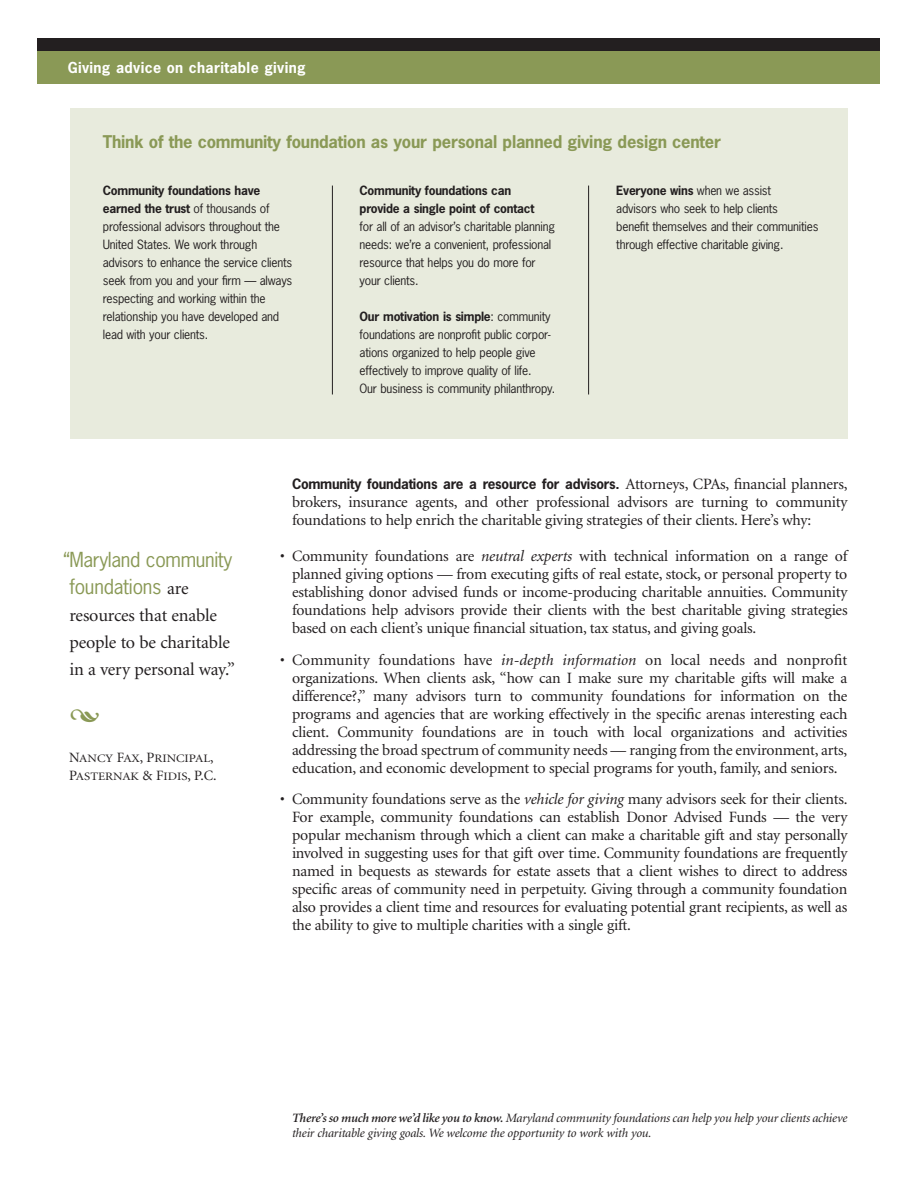
<style>
.page{position:relative;width:918px;height:1188px;background:#fff}
.page>*{position:absolute;margin:0;border:0;box-sizing:border-box;transform-origin:0 0}
.t1{font:19.5px/27px "News Gothic";letter-spacing:-.015em;color:#8a9956}
.t2{font:18px/27px "Minion";letter-spacing:-.01em;color:#231f20}
.t3{font:700 16.5px "News Gothic";letter-spacing:-.015em;color:#8a9956}
.t4{font:15.75px/18px "Minion";letter-spacing:-.015em;color:#231f20;text-align:justify}
.t5{font:700 14.25px "News Gothic";letter-spacing:.025em;color:#fff}
.t6{font:700 13.5px "News Gothic";letter-spacing:-.02em;color:#231f20}
.t7{font:italic 12.75px/15px "Minion";letter-spacing:-.015em;color:#231f20}
.t8{font:12px/18px "News Gothic";letter-spacing:-.015em;color:#231f20}
.t9{font:700 12px/18px "News Gothic";letter-spacing:-.02em;color:#231f20}
.t10{font:11.4px/18px "Minion";color:#231f20;scale:1.13 1}
.s1{font-weight:700}
.s2{font-family:"Minion";font-size:18px;color:#231f20}
.s3{font-size:14.25px}
.s4{font-family:"Minion";font-weight:400;font-size:15.75px}
.s5{font-style:italic}
.s6{font-weight:600}
</style>
<div class="page">
<div style="left:38px;top:38px;width:842px;height:14px;background:#231f20"></div>
<div style="left:38px;top:52px;width:842px;height:32px;background:#8a9956"></div>
<div style="left:70px;top:109px;width:778px;height:330px;background:#e8ebdd"></div>
<hr style="left:332px;top:186px;width:1px;height:209px;background:#231f20">
<hr style="left:588px;top:186px;width:1px;height:209px;background:#231f20">
<p class="t5" style="left:68px;top:62px;width:239px">Giving advice on charitable giving</p>
<p class="t3" style="left:103px;top:135px;width:620px">Think of the community foundation as your personal planned giving design center</p>
<p class="t8" style="left:103px;top:182px;width:191px"><span class="s1">Community foundations have earned the trust</span> of thousands of professional advisors throughout the United States. We work through advisors to enhance the service clients seek from you and your firm — always respecting and working within the relationship you have developed and lead with your clients.</p>
<p class="t9" style="left:360px;top:182px;width:176px">Community foundations can provide a single point of contact</p>
<p class="t8" style="left:616px;top:182px;width:204px"><span class="s1">Everyone wins</span> when we assist<br>advisors who seek to help clients<br>benefit themselves and their communities through effective charitable giving.</p>
<p class="t8" style="left:360px;top:218px;width:197px">for all of an advisor’s charitable planning needs: we’re a convenient, professional resource that helps you do more for your clients.</p>
<p class="t8" style="left:360px;top:308px;width:197px"><span class="s1">Our motivation is simple</span>: community foundations are nonprofit public corpor&shy;ations organized to help people give effectively to improve quality of life.<br>Our business is community philanthropy.</p>
<p class="t1" style="left:69px;top:548px;width:164px;text-indent:-6px">“Maryland community foundations <span class="s2">are</span></p>
<p class="t2" style="left:69px;top:603px;width:167px">resources that enable people to be charitable in a very personal way.”</p>
<p class="t10" style="left:69px;top:750px;width:132px"><span class="s3">N</span>ANCY <span class="s3">F</span>AX<span class="s3">, P</span>RINCIPAL<span class="s3">,<br>P</span>ASTERNAK <span class="s3">&amp; F</span>IDIS<span class="s3">, P.C.</span></p>
<p class="t6" style="left:292px;top:479px;width:557px">Community foundations are a resource for advisors. <span class="s4">Attorneys, CPAs, financial planners,</span></p>
<p class="t4" style="left:292px;top:495px;width:557px">brokers, insurance agents, and other professional advisors are turning to community foundations to help enrich the charitable giving strategies of their clients. Here’s why:</p>
<p class="t4" style="left:292px;top:549px;width:557px;text-indent:-12px">• Community foundations are <span class="s5">neutral experts</span> with technical information on a range of planned giving options — from executing gifts of real estate, stock, or personal property to establishing donor advised funds or income-producing charitable annuities. Community foundations help advisors provide their clients with the best charitable giving strategies based on each client’s unique financial situation, tax status, and giving goals.</p>
<p class="t4" style="left:292px;top:652px;width:557px;text-indent:-12px">• Community foundations have <span class="s5">in-depth information</span> on local needs and nonprofit organizations. When clients ask, “how can I make sure my charitable gifts will make a difference?,” many advisors turn to community foundations for information on the programs and agencies that are working effectively in the specific arenas interesting each client. Community foundations are in touch with local organizations and activities addressing the broad spectrum of community needs — ranging from the environment, arts, education, and economic development to special programs for youth, family, and seniors.</p>
<p class="t4" style="left:292px;top:792px;width:557px;text-indent:-12px">• Community foundations serve as the <span class="s5">vehicle for giving</span> many advisors seek for their clients.<br>For example, community foundations can establish Donor Advised Funds — the very popular mechanism through which a client can make a charitable gift and stay personally involved in suggesting uses for that gift over time. Community foundations are frequently named in bequests as stewards for estate assets that a client wishes to direct to address specific areas of community need in perpetuity. Giving through a community foundation also provides a client time and resources for evaluating potential grant recipients, as well as the ability to give to multiple charities with a single gift.</p>
<p class="t7" style="left:292px;top:1112px;width:557px"><span class="s6">There’s so much more we’d like you to know.</span> Maryland community foundations can help you help your clients achieve their charitable giving goals. We welcome the opportunity to work with you.</p>
</div>
